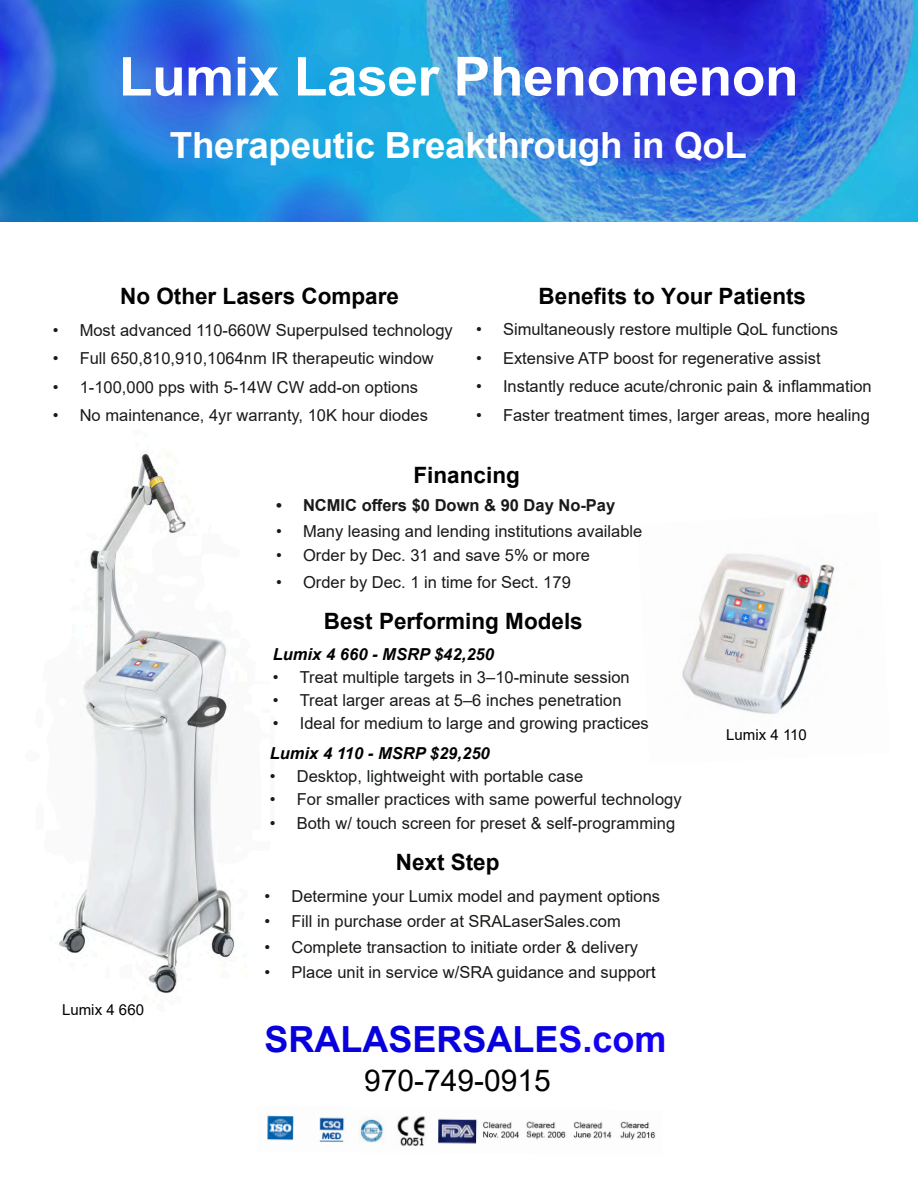
<style>
.page{position:relative;width:918px;height:1188px;background:#fff}
.page>*{position:absolute;margin:0;border:0;box-sizing:border-box;transform-origin:0 0}
.t1{font:700 54px "Arial";letter-spacing:-.01em;color:#fff}
.t2{font:700 36px "Arial";letter-spacing:-.01em;color:#fff}
.t3{font:700 36px "Arial";color:#0700dd}
.t4{font:30px "Arial";color:#000}
.t5{font:700 22.5px "Arial";color:#000200}
.t6{font:700 22.5px "Arial";color:#000}
.t7{font:700 22.5px "Arial";color:#040100}
.t8{font:16.5px "Arial";color:#191919}
.t9{font:16.5px "Arial";color:#191917}
.t10{font:16.5px "Arial";color:#1a1a1a}
.t11{font:16.5px "Arial";color:#181a1a}
.t12{font:italic 700 16.5px "Arial";color:#000}
.t13{font:700 16.5px "Arial";color:#191919}
.t14{font:15px "Arial";color:#000}
.s1{color:#000}
.s2{color:#1300f5}
</style>
<div class="page">
<img style="left:59px;top:453px;width:176px;height:540px">
<img style="left:682px;top:553px;width:153px;height:161px">
<img style="left:0;top:1px;width:918px;height:220px">
<img style="left:267px;top:1115px;width:389px;height:31px">
<h1 class="t1" style="left:119px;top:56px;width:681px">Lumix Laser Phenomenon</h1>
<h2 class="t2" style="left:170px;top:132px;width:579px">Therapeutic Breakthrough in QoL</h2>
<h3 class="t5" style="left:120px;top:288px;width:280px">No Other Lasers Compare</h3>
<p class="t10" style="left:53px;top:324px;width:402px">• Most advanced 110-660W Superpulsed technology</p>
<p class="t10" style="left:53px;top:352px;width:383px">• Full 650,810,910,1064nm IR therapeutic window</p>
<p class="t10" style="left:53px;top:381px;width:367px">• 1-100,000 pps with 5-14W CW add-on options</p>
<p class="t10" style="left:53px;top:409px;width:377px">• No maintenance, 4yr warranty, 10K hour diodes</p>
<h3 class="t5" style="left:539px;top:287px;width:269px">Benefits to Your Patients</h3>
<p class="t8" style="left:476px;top:323px;width:364px">• Simultaneously restore multiple QoL functions</p>
<p class="t8" style="left:476px;top:352px;width:346px">• Extensive ATP boost for regenerative assist</p>
<p class="t8" style="left:476px;top:380px;width:397px">• Instantly reduce acute/chronic pain &amp; inflammation</p>
<p class="t8" style="left:476px;top:409px;width:395px">• Faster treatment times, larger areas, more healing</p>
<p class="t14" style="left:62px;top:1004px;width:84px">Lumix 4 660</p>
<h3 class="t6" style="left:414px;top:467px;width:108px">Financing</h3>
<p class="t13" style="left:276px;top:499px;width:341px">• NCMIC offers $0 Down &amp; 90 Day No-Pay</p>
<p class="t8" style="left:276px;top:525px;width:368px">• Many leasing and lending institutions available</p>
<p class="t8" style="left:276px;top:549px;width:316px">• Order by Dec. 31 and save 5% or more</p>
<p class="t8" style="left:276px;top:575px;width:296px">• Order by Dec. 1 in time for Sect. 179</p>
<h3 class="t5" style="left:324px;top:613px;width:260px">Best Performing Models</h3>
<p class="t12" style="left:273px;top:648px;width:223px">Lumix 4 660 - MSRP $42,250</p>
<p class="t8" style="left:273px;top:671px;width:359px">• Treat multiple targets in 3–10-minute session</p>
<p class="t8" style="left:273px;top:694px;width:350px">• Treat larger areas at 5–6 inches penetration</p>
<p class="t8" style="left:273px;top:717px;width:378px">• Ideal for medium to large and growing practices</p>
<p class="t12" style="left:270px;top:747px;width:222px">Lumix 4 110 - MSRP $29,250</p>
<p class="t11" style="left:270px;top:770px;width:315px">• Desktop, lightweight with portable case</p>
<p class="t11" style="left:270px;top:793px;width:413px">• For smaller practices with same powerful technology</p>
<p class="t11" style="left:270px;top:816px;width:407px">• Both w/ touch screen for preset &amp; self-programming</p>
<h3 class="t7" style="left:396px;top:854px;width:105px">Next Step</h3>
<p class="t9" style="left:265px;top:890px;width:397px">• Determine your Lumix model and payment options</p>
<p class="t9" style="left:265px;top:915px;width:358px">• Fill in purchase order at SRALaserSales.com</p>
<p class="t9" style="left:265px;top:941px;width:375px">• Complete transaction to initiate order &amp; delivery</p>
<p class="t9" style="left:265px;top:966px;width:393px">• Place unit in service w/SRA guidance and suppor<span class="s1">t</span></p>
<h2 class="t3" style="left:264px;top:1025px;width:404px">SRALASERSALE<span class="s2">S.com</span></h2>
<h3 class="t4" style="left:364px;top:1069px;width:188px">970-749-0915</h3>
<p class="t14" style="left:726px;top:730px;width:82px">Lumix 4 110</p>
</div>
